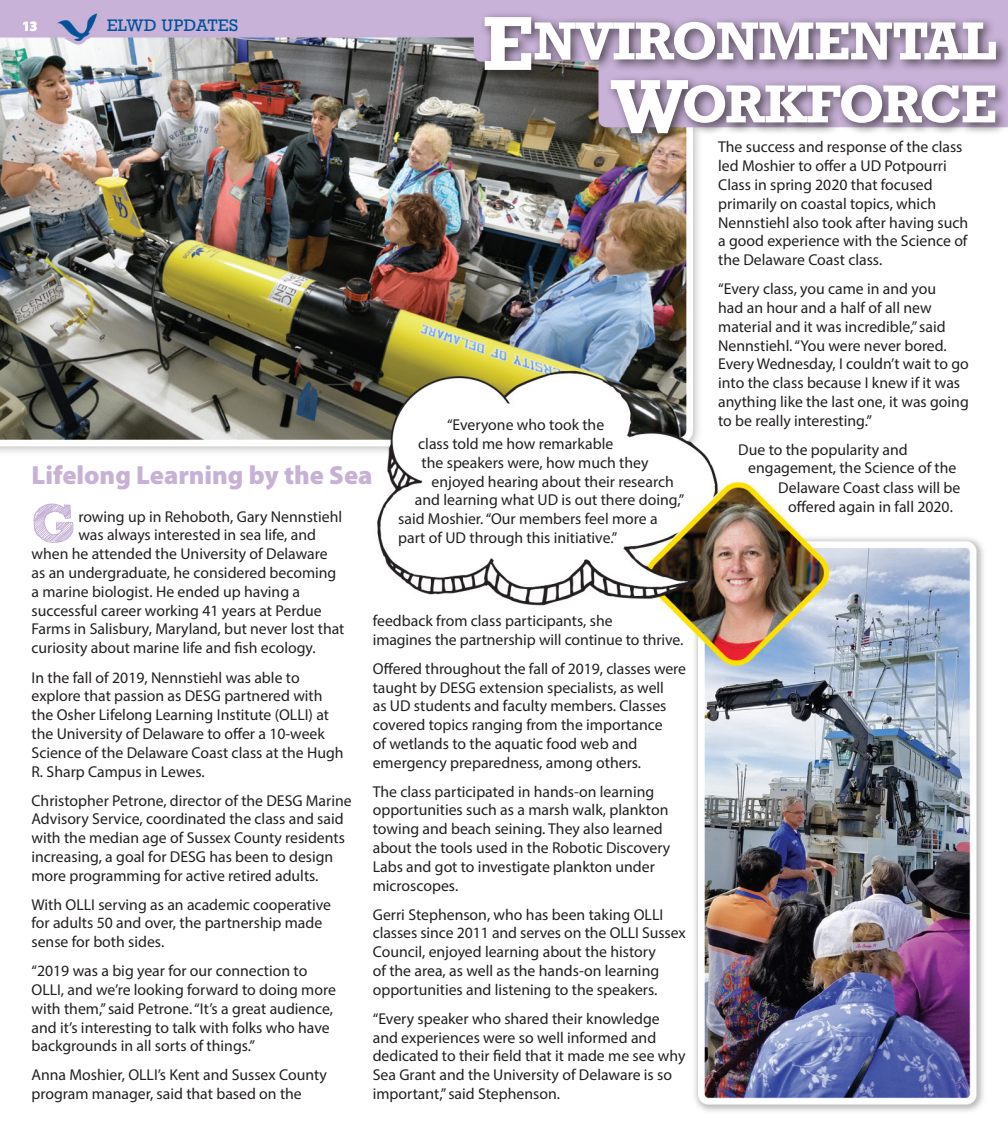
<style>
.page{position:relative;width:1008px;height:1134px;background:#fff}
.page>*{position:absolute;margin:0;border:0;box-sizing:border-box;transform-origin:0 0}
.stories{font:56.52px "Sketch Rockwell";color:#c7b2d5}
.t1{font:700 50.23px/63px "Rockwell";letter-spacing:-.015em;color:#fff;text-align:right}
.t2{font:900 26.25px "Myriad Pro";color:#c7b2d5}
.stories-2{font:15.75px/18.7px "Myriad Pro";color:#231f20}
.t3{font:15.75px "Rockwell";letter-spacing:.02em;color:#01529a}
.t4{font:900 14px "Myriad Pro";color:#fff}
.s1{font-size:71.75px}
</style>
<div class="page">
<img style="left:0;top:0;width:1008px;height:1112px">
<div style="left:479px;top:11px;width:529px;height:135px;background:#231f20;opacity:.75"></div>
<p class="t4" style="left:22px;top:18px;width:17px">13</p>
<p class="t3" style="left:107px;top:15px;width:132px">ELWD UPDATES</p>
<p class="t1" style="left:482px;top:9px;width:517px"><span class="s1">E</span>NVIRONMENTAL<br><span class="s1">W</span>ORKFORCE</p>
<p class="stories-2" style="left:447px;top:415px;width:159px">“Everyone who took the</p>
<p class="stories-2" style="left:418px;top:434px;width:197px">class told me how remarkable</p>
<p class="stories-2" style="left:422px;top:453px;width:228px">the speakers were, how much they</p>
<p class="stories-2" style="left:432px;top:472px;width:244px">enjoyed hearing about their research</p>
<p class="stories-2" style="left:415px;top:491px;width:271px">and learning what UD is out there doing,”</p>
<p class="stories-2" style="left:398px;top:509px;width:261px">said Moshier. “Our members feel more a</p>
<p class="stories-2" style="left:398px;top:528px;width:221px">part of UD through this initiative.”</p>
<p class="t2" style="left:32px;top:461px;width:343px">Lifelong Learning by the Sea</p>
<p class="stories" style="left:32px;top:493px;width:46px">G</p>
<p class="stories-2" style="left:78px;top:507px;width:265px">rowing up in Rehoboth, Gary Nennstiehl</p>
<p class="stories-2" style="left:78px;top:525px;width:239px">was always interested in sea life, and</p>
<p class="stories-2" style="left:32px;top:544px;width:298px">when he attended the University of Delaware</p>
<p class="stories-2" style="left:32px;top:563px;width:306px">as an undergraduate, he considered becoming</p>
<p class="stories-2" style="left:32px;top:582px;width:270px">a marine biologist. He ended up having a</p>
<p class="stories-2" style="left:32px;top:601px;width:292px">successful career working 41 years at Perdue</p>
<p class="stories-2" style="left:32px;top:619px;width:315px">Farms in Salisbury, Maryland, but never lost that</p>
<p class="stories-2" style="left:32px;top:638px;width:286px">curiosity about marine life and fish ecology.</p>
<p class="stories-2" style="left:32px;top:668px;width:314px">In the fall of 2019, Nennstiehl was able to explore that passion as DESG partnered with the Osher Lifelong Learning Institute (OLLI) at the University of Delaware to offer a 10-week Science of the Delaware Coast class at the Hugh R. Sharp Campus in Lewes.</p>
<p class="stories-2" style="left:32px;top:791px;width:322px">Christopher Petrone, director of the DESG Marine Advisory Service, coordinated the class and said with the median age of Sussex County residents increasing, a goal for DESG has been to design more programming for active retired adults.</p>
<p class="stories-2" style="left:32px;top:895px;width:301px">With OLLI serving as an academic cooperative for adults 50 and over, the partnership made sense for both sides.</p>
<p class="stories-2" style="left:32px;top:961px;width:306px">“2019 was a big year for our connection to OLLI, and we’re looking forward to doing more with them,” said Petrone. “It’s a great audience, and it’s interesting to talk with folks who have backgrounds in all sorts of things.”</p>
<p class="stories-2" style="left:32px;top:1065px;width:297px">Anna Moshier, OLLI’s Kent and Sussex County program manager, said that based on the</p>
<p class="stories-2" style="left:373px;top:611px;width:312px">feedback from class participants, she<br>imagines the partnership will continue to thrive.</p>
<p class="stories-2" style="left:373px;top:659px;width:315px">Offered throughout the fall of 2019, classes were taught by DESG extension specialists, as well<br>as UD students and faculty members. Classes covered topics ranging from the importance<br>of wetlands to the aquatic food web and emergency preparedness, among others.</p>
<p class="stories-2" style="left:373px;top:782px;width:299px">The class participated in hands-on learning opportunities such as a marsh walk, plankton towing and beach seining. They also learned about the tools used in the Robotic Discovery Labs and got to investigate plankton under microscopes.</p>
<p class="stories-2" style="left:373px;top:905px;width:315px">Gerri Stephenson, who has been taking OLLI classes since 2011 and serves on the OLLI Sussex Council, enjoyed learning about the history<br>of the area, as well as the hands-on learning opportunities and listening to the speakers.</p>
<p class="stories-2" style="left:373px;top:1009px;width:314px">“Every speaker who shared their knowledge and experiences were so well informed and dedicated to their field that it made me see why Sea Grant and the University of Delaware is so important,” said Stephenson.</p>
<p class="stories-2" style="left:718px;top:137px;width:252px">The success and response of the class led Moshier to offer a UD Potpourri Class in spring 2020 that focused primarily on coastal topics, which Nennstiehl also took after having such a good experience with the Science of the Delaware Coast class.</p>
<p class="stories-2" style="left:718px;top:279px;width:252px">“Every class, you came in and you<br>had an hour and a half of all new material and it was incredible,” said Nennstiehl. “You were never bored.<br>Every Wednesday, I couldn’t wait to go into the class because I knew if it was anything like the last one, it was going to be really interesting.”</p>
<p class="stories-2" style="left:738px;top:440px;width:171px">Due to the popularity and</p>
<p class="stories-2" style="left:748px;top:459px;width:210px">engagement, the Science of the</p>
<p class="stories-2" style="left:778px;top:478px;width:184px">Delaware Coast class will be</p>
<p class="stories-2" style="left:788px;top:497px;width:166px">offered again in fall 2020.</p>
</div>
